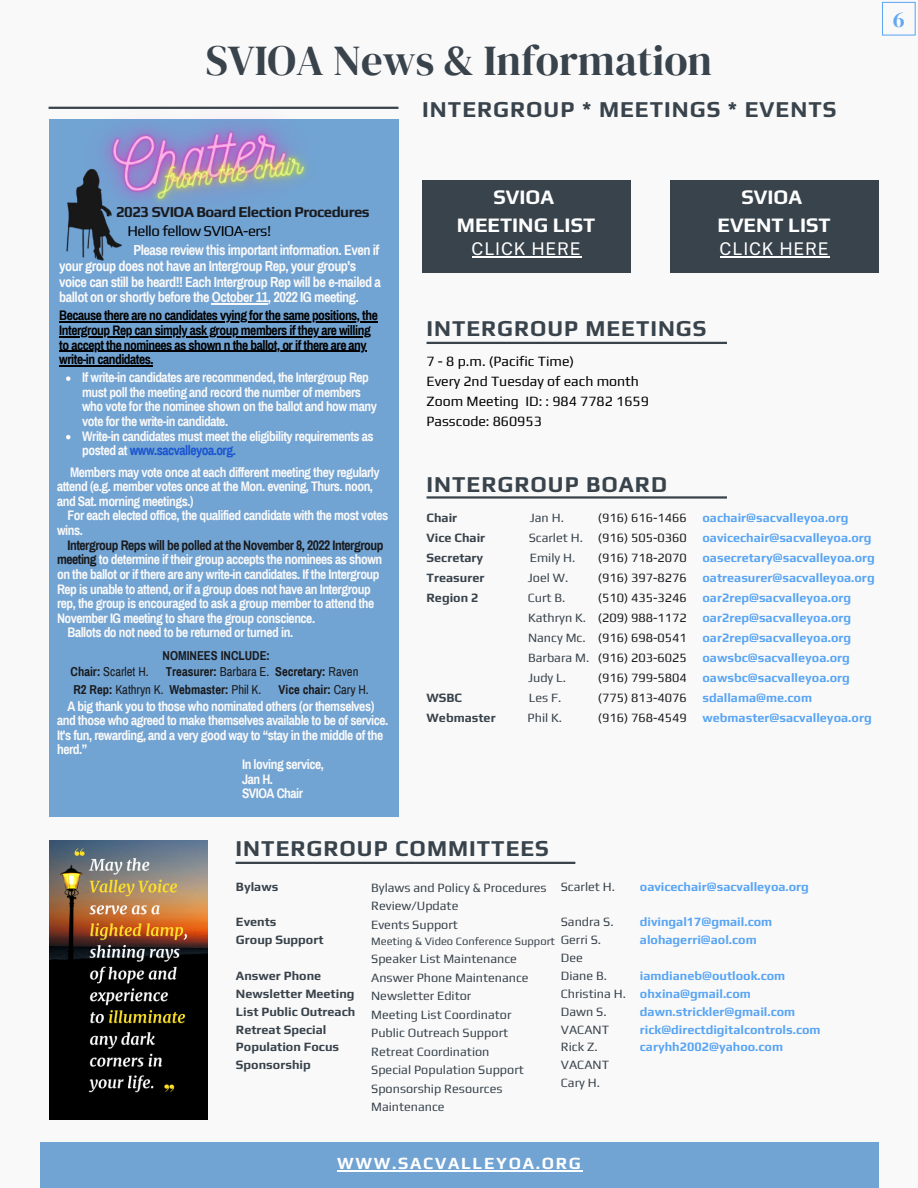
<style>
.page{position:relative;width:918px;height:1188px;background:#f9f9f9}
.page>*{position:absolute;margin:0;border:0;box-sizing:border-box;transform-origin:0 0}
.t1{font:42.6px "DM Serif Display";color:#39434c}
.t2{font:700 22.5px "Play";letter-spacing:.045em;color:#39434c}
.t3{font:22.5px "DM Serif Display";color:#62a7f1}
.t4{font:700 20.4px/28.2px "Play";color:#fff;text-align:center}
.t5{font:17.55px "Public Sans";letter-spacing:.045em;color:#fff}
.t6{font:700 16.95px "Play";letter-spacing:.1em;color:#fff}
.t7{font:700 15px "Play";letter-spacing:-.035em;color:#1a1b1e}
.t8{font:15px "Play";letter-spacing:-.035em;color:#000}
.t9{font:700 14.25px/15.8px "Archivo Narrow";letter-spacing:-.035em;color:#f9f9f9}
.t10{font:14.1px/20.2px "Play";color:#000}
.t11{font:700 13.5px/14.7px "Archivo Narrow";letter-spacing:-.035em;color:#f9f9f9}
.t12{font:700 13.5px/14.7px "Archivo Narrow";letter-spacing:-.035em;color:#000}
.t13{font:700 13.5px "Archivo Narrow";letter-spacing:-.035em;color:#1a1b1e}
.t14{font:700 12.6px/20px "Play";color:#59a5f4}
.t15{font:12.6px/18.5px "Play";color:#39434c}
.t16{font:700 12.6px/17.9px "Play";color:#39434c}
.t17{font:12.6px/20px "Play";color:#1a1b1e;text-align:justify}
.t18{font:700 12.6px/17.9px "Archivo Narrow";color:#1a1b1e}
.t19{font:12.6px "Archivo Narrow";color:#1a1b1e}
.t20{font:11.1px "Play";color:#39434c}
.s1{color:#1a55cf}
.s2{color:#1a1b1e}
.s3{font-weight:700}
.s4{font-weight:400}
</style>
<div class="page">
<div style="left:49px;top:119px;width:349px;height:698px;background:#71a3d3"></div>
<div style="left:40px;top:1142px;width:838px;height:46px;background:#71a3d3"></div>
<hr style="left:49px;top:107px;width:349px;height:2px;background:#39434c">
<div style="left:422px;top:180px;width:208px;height:93px;background:#39434c"></div>
<div style="left:670px;top:180px;width:208px;height:93px;background:#39434c"></div>
<hr style="left:427px;top:496px;width:300px;height:3px;background:#39434c">
<hr style="left:427px;top:342px;width:300px;height:2px;background:#39434c">
<hr style="left:236px;top:862px;width:339px;height:2px;background:#39434c">
<img style="left:50px;top:840px;width:157px;height:279px">
<svg style="left:882px;top:2px;width:34px;height:34px"></svg>
<hr style="left:337px;top:1170px;width:246px;height:1px;background:#fff">
<img style="left:48px;top:106px;width:330px;height:155px">
<img style="left:116px;top:106px;width:229px;height:132px">
<hr style="left:472px;top:256px;width:109px;height:1px;background:#fff">
<hr style="left:720px;top:256px;width:110px;height:1px;background:#fff">
<hr style="left:212px;top:304px;width:56px;height:1px;background:#f9f9f9">
<hr style="left:59px;top:321px;width:318px;height:2px;background:#000">
<hr style="left:59px;top:336px;width:311px;height:1px;background:#000">
<hr style="left:59px;top:351px;width:307px;height:1px;background:#000">
<hr style="left:59px;top:365px;width:94px;height:1px;background:#000">
<svg style="left:66px;top:376px;width:5px;height:5px"></svg>
<svg style="left:66px;top:435px;width:5px;height:4px"></svg>
<h1 class="t1" style="left:206px;top:31px;width:508px">SVIOA News &amp; Information</h1>
<h2 class="t2" style="left:422px;top:96px;width:416px">INTERGROUP * MEETINGS * EVENTS</h2>
<h2 class="t3" style="left:893px;top:3px;width:13px">6</h2>
<p class="t7" style="left:116px;top:203px;width:255px">2023 SVIOA Board Election Procedures</p>
<p class="t8" style="left:128px;top:222px;width:145px">Hello fellow SVIOA-ers!</p>
<p class="t9" style="left:59px;top:243px;width:323px;text-indent:74px">Please review this important information. Even if your group does not have an Intergroup Rep, your group's voice can still be heard!! Each Intergroup Rep will be e-mailed a ballot on or shortly before the October 11, 2022 IG meeting.</p>
<p class="t12" style="left:59px;top:308px;width:320px">Because there are no candidates vying for the same positions, the Intergroup Rep can simply ask group members if they are willing to accept the nominees as shown n the ballot, or if there are any write-in candidates.</p>
<p class="t11" style="left:82px;top:370px;width:296px">If write-in candidates are recommended, the Intergroup Rep must poll the meeting and record the number of members who vote for the nominee shown on the ballot and how many vote for the write-in candidate.<br>Write-in candidates must meet the eligibility requirements as posted at <span class="s1">www.sacvalleyoa.org.</span></p>
<p class="t11" style="left:57px;top:465px;width:324px;text-indent:13px">Members may vote once at each different meeting they regularly attend (e.g. member votes once at the Mon. evening, Thurs. noon, and Sat. morning meetings.)</p>
<p class="t11" style="left:57px;top:509px;width:333px;text-indent:10px">For each elected office, the qualified candidate with the most votes wins.</p>
<p class="t13" style="left:67px;top:538px;width:318px">Intergroup Reps will be polled at the November 8, 2022 Intergroup</p>
<p class="t11" style="left:57px;top:552px;width:327px"><span class="s2">meeting</span> to determine if their group accepts the nominees as shown</p>
<p class="t11" style="left:57px;top:567px;width:324px">on the ballot or if there are any write-in candidates. If the Intergroup</p>
<p class="t11" style="left:57px;top:582px;width:315px">Rep is unable to attend, or if a group does not have an Intergroup</p>
<p class="t11" style="left:57px;top:596px;width:319px">rep, the group is encouraged to ask a group member to attend the</p>
<p class="t11" style="left:57px;top:611px;width:260px">November IG meeting to share the group conscience.</p>
<p class="t11" style="left:67px;top:626px;width:227px">Ballots do not need to be returned or turned in.</p>
<p class="t18" style="left:163px;top:647px;width:109px">NOMINEES INCLUDE:</p>
<p class="t19" style="left:71px;top:665px;width:80px"><span class="s3">Chair:</span> Scarlet H.</p>
<p class="t18" style="left:73px;top:663px;width:287px;text-indent:92px">Treasurer: <span class="s4">Barbara E.</span> Secretary: <span class="s4">Raven<br></span>R2 Rep: <span class="s4">Kathryn K.</span> Webmaster: <span class="s4">Phil K.</span></p>
<p class="t18" style="left:279px;top:681px;width:92px">Vice chair: <span class="s4">Cary H.</span></p>
<p class="t11" style="left:67px;top:699px;width:308px">A big thank you to those who nominated others (or themselves)</p>
<p class="t11" style="left:57px;top:713px;width:333px">and those who agreed to make themselves available to be of service.</p>
<p class="t11" style="left:57px;top:728px;width:328px">It's fun, rewarding, and a very good way to “stay in the middle of the</p>
<p class="t11" style="left:57px;top:743px;width:32px">herd.”</p>
<p class="t11" style="left:242px;top:757px;width:83px">In loving service,</p>
<p class="t11" style="left:242px;top:772px;width:32px">Jan H.</p>
<p class="t11" style="left:242px;top:786px;width:63px">SVIOA Chair</p>
<h3 class="t4" style="left:457px;top:182px;width:140px">SVIOA<br>MEETING LIST</h3>
<p class="t5" style="left:472px;top:238px;width:111px">CLICK HERE</p>
<h3 class="t4" style="left:718px;top:182px;width:115px">SVIOA<br>EVENT LIST</h3>
<p class="t5" style="left:720px;top:238px;width:111px">CLICK HERE</p>
<h2 class="t2" style="left:427px;top:315px;width:281px">INTERGROUP MEETINGS</h2>
<p class="t10" style="left:427px;top:350px;width:224px">7 - 8 p.m. (Pacific Time)<br>Every 2nd Tuesday of each month<br>Zoom Meeting ID: : 984 7782 1659<br>Passcode: 860953</p>
<h2 class="t2" style="left:427px;top:471px;width:242px">INTERGROUP BOARD</h2>
<p class="t16" style="left:427px;top:509px;width:32px">Chair</p>
<p class="t15" style="left:530px;top:508px;width:36px">Jan H.</p>
<p class="t16" style="left:427px;top:529px;width:60px">Vice Chair</p>
<p class="t15" style="left:529px;top:528px;width:56px">Scarlet H.</p>
<p class="t16" style="left:427px;top:549px;width:58px">Secretary</p>
<p class="t15" style="left:530px;top:548px;width:47px">Emily H.</p>
<p class="t16" style="left:427px;top:569px;width:59px">Treasurer</p>
<p class="t15" style="left:528px;top:568px;width:42px">Joel W.</p>
<p class="t16" style="left:427px;top:589px;width:53px">Region 2</p>
<p class="t15" style="left:528px;top:587px;width:63px;line-height:20px">Curt B.<br>Kathryn K.<br>Nancy Mc.<br>Barbara M.<br>Judy L.</p>
<p class="t16" style="left:427px;top:688px;width:37px">WSBC</p>
<p class="t15" style="left:529px;top:688px;width:34px">Les F.</p>
<p class="t16" style="left:427px;top:708px;width:71px">Webmaster</p>
<p class="t15" style="left:528px;top:708px;width:36px">Phil K.</p>
<p class="t17" style="left:598px;top:508px;width:90px">(916) 616-1466 (916) 505-0360 (916) 718-2070 (916) 397-8276 (510) 435-3246 (209) 988-1172 (916) 698-0541 (916) 203-6025 (916) 799-5804 (775) 813-4076 (916) 768-4549</p>
<p class="t14" style="left:702px;top:508px;width:174px">oachair@sacvalleyoa.org oavicechair@sacvalleyoa.org oasecretary@sacvalleyoa.org oatreasurer@sacvalleyoa.org oar2rep@sacvalleyoa.org oar2rep@sacvalleyoa.org oar2rep@sacvalleyoa.org oawsbc@sacvalleyoa.org oawsbc@sacvalleyoa.org sdallama@me.com webmaster@sacvalleyoa.org</p>
<h2 class="t2" style="left:236px;top:835px;width:315px">INTERGROUP COMMITTEES</h2>
<p class="t16" style="left:236px;top:877px;width:44px">Bylaws</p>
<p class="t16" style="left:236px;top:913px;width:89px">Events<br>Group Support</p>
<p class="t16" style="left:236px;top:967px;width:121px">Answer Phone<br>Newsletter Meeting<br>List Public Outreach<br>Retreat Special<br>Population Focus<br>Sponsorship</p>
<p class="t15" style="left:561px;top:877px;width:56px">Scarlet H.</p>
<p class="t15" style="left:561px;top:913px;width:67px;line-height:17.9px">Sandra S.<br>Gerri S.<br>Dee<br>Diane B.<br>Christina H.<br>Dawn S.<br>VACANT<br>Rick Z.<br>VACANT<br>Cary H.</p>
<p class="t15" style="left:371px;top:878px;width:177px">Bylaws and Policy &amp; Procedures<br>Review/Update<br>Events Support</p>
<p class="t20" style="left:371px;top:934px;width:185px">Meeting &amp; Video Conference Support</p>
<p class="t15" style="left:371px;top:949px;width:159px">Speaker List Maintenance<br>Answer Phone Maintenance<br>Newsletter Editor<br>Meeting List Coordinator<br>Public Outreach Support<br>Retreat Coordination<br>Special Population Support<br>Sponsorship Resources<br>Maintenance</p>
<p class="t14" style="left:640px;top:876px;width:171px">oavicechair@sacvalleyoa.org</p>
<p class="t14" style="left:640px;top:913px;width:134px;line-height:17.9px">divingal17@gmail.com alohagerri@aol.com</p>
<p class="t14" style="left:640px;top:967px;width:182px;line-height:17.9px">iamdianeb@outlook.com ohxina@gmail.com dawn.strickler@gmail.com rick@directdigitalcontrols.com caryhh2002@yahoo.com</p>
<p class="t6" style="left:337px;top:1153px;width:245px">WWW.SACVALLEYOA.ORG</p>
</div>
